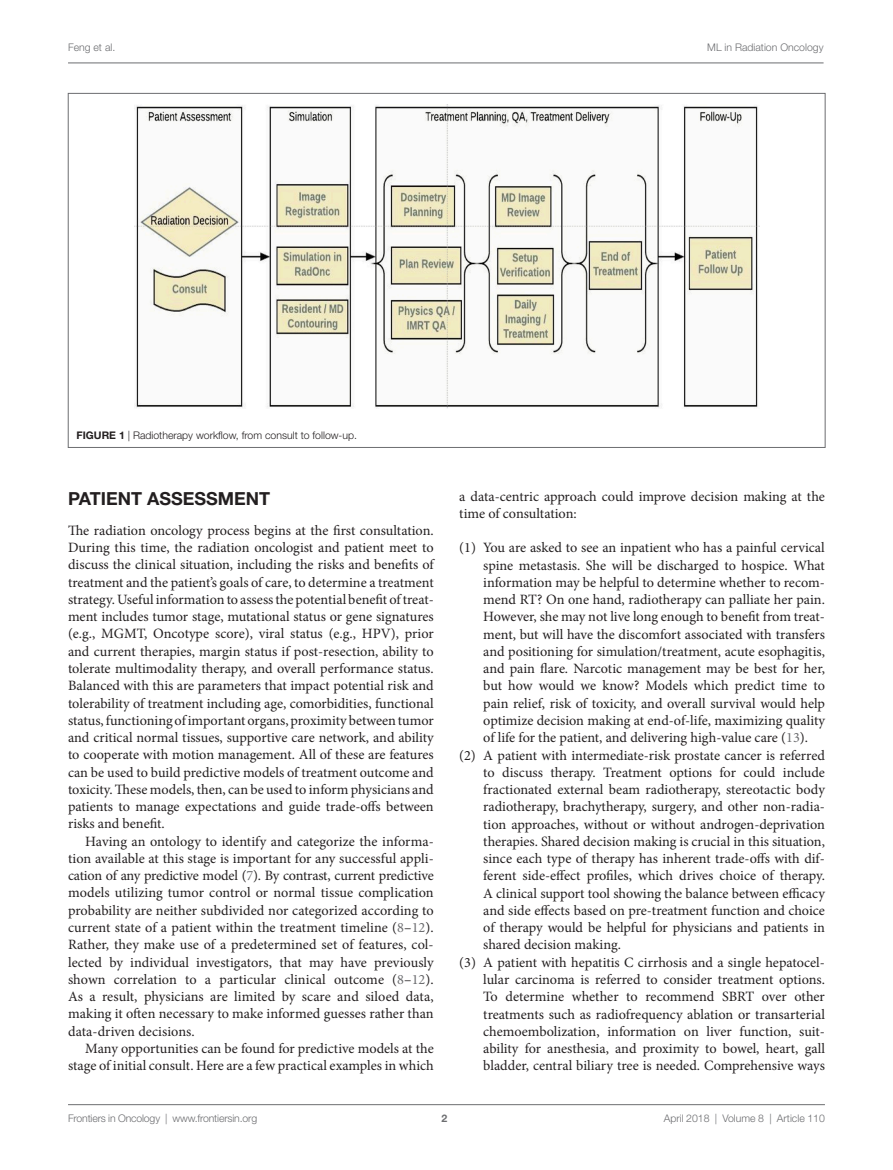
<style>
.page{position:relative;width:893px;height:1170px;background:#fff}
.page>*{position:absolute;margin:0;border:0;box-sizing:border-box;transform-origin:0 0}
.t1{font:700 18px "Helvetica Neue LT Std";color:#231f20}
.t2{font:14.25px/17.2px "Minion Pro";color:#231f20;text-align:justify}
.t3{font:300 10.5px "Helvetica Neue LT Std";color:#6c6d70}
.t4{font:300 10.5px "Helvetica Neue LT Std";color:#231f20}
.t5{font:700 10.5px "Helvetica Neue LT Std";color:#6c6d70}
.s1{font-weight:700}
.s2{color:#6c6d70}
</style>
<div class="page">
<img style="left:134px;top:105px;width:625px;height:304px">
<hr style="left:68px;top:63px;width:756px;height:1px;background:#6c6d70">
<hr style="left:68px;top:1104px;width:757px;height:1px;background:#6c6d70">
<p class="t3" style="left:68px;top:41px;width:49px">Feng et al.</p>
<p class="t3" style="left:707px;top:41px;width:118px">ML in Radiation Oncology</p>
<p class="t4" style="left:77px;top:429px;width:282px"><span class="s1">FIGURE 1</span> | Radiotherapy workflow, from consult to follow-up.</p>
<p class="t1" style="left:68px;top:487px;width:104px">PATIE NT ASSESS</p>
<p class="t1" style="left:218px;top:487px;width:53px">MENT</p>
<p class="t2" style="left:68px;top:521px;width:367px">The radiation oncology process begins at the first consultation.<br>During this time, the radiation oncologist and patient meet to discuss the clinical situation, including the risks and benefits of treatment and the patient’s goals of care, to determine a treatment strategy. Useful information to assess the potential benefit of treat&shy;ment includes tumor stage, mutational status or gene signatures (e.g., MGMT, Oncotype score), viral status (e.g., HPV), prior and current therapies, margin status if post-resection, ability to tolerate multimodality therapy, and overall performance status.<br>Balanced with this are parameters that impact potential risk and tolerability of treatment including age, comorbidities, functional status, functioning of important organs, proximity between tumor and critical normal tissues, supportive care network, and ability to cooperate with motion management. All of these are features can be used to build predictive models of treatment outcome and toxicity. These models, then, can be used to inform physicians and patients to manage expectations and guide trade-offs between risks and benefit.</p>
<p class="t2" style="left:68px;top:832px;width:367px;text-indent:17px">Having an ontology to identify and categorize the informa&shy;tion available at this stage is important for any successful appli&shy;cation of any predictive model (<span class="s2">7</span>). By contrast, current predictive models utilizing tumor control or normal tissue complication probability are neither subdivided nor categorized according to current state of a patient within the treatment timeline (<span class="s2">8</span>–<span class="s2">12</span>).<br>Rather, they make use of a predetermined set of features, col&shy;lected by individual investigators, that may have previously shown correlation to a particular clinical outcome (<span class="s2">8</span>–<span class="s2">12</span>).<br>As a result, physicians are limited by scare and siloed data, making it often necessary to make informed guesses rather than data-driven decisions.</p>
<p class="t2" style="left:68px;top:1039px;width:367px;text-align:right">Many opportunities can be found for predictive models at the stage of initial consult. Here are a few practical examples in which</p>
<p class="t2" style="left:459px;top:487px;width:367px">a data-centric approach could improve decision making at the time of consultation:</p>
<p class="t2" style="left:459px;top:539px;width:367px">(1) You are asked to see an inpatient who has a painful cervical</p>
<p class="t2" style="left:483px;top:556px;width:343px">spine metastasis. She will be discharged to hospice. What</p>
<p class="t2" style="left:483px;top:573px;width:343px">information may be helpful to determine whether to recom-</p>
<p class="t2" style="left:483px;top:591px;width:343px">mend RT? On one hand, radiotherapy can palliate her pain.</p>
<p class="t2" style="left:483px;top:608px;width:343px">However, she may not live long enough to benefit from treat-</p>
<p class="t2" style="left:483px;top:625px;width:343px">ment, but will have the discomfort associated with transfers</p>
<p class="t2" style="left:483px;top:642px;width:343px">and positioning for simulation/treatment, acute esophagitis,</p>
<p class="t2" style="left:483px;top:660px;width:343px">and pain flare. Narcotic management may be best for her,</p>
<p class="t2" style="left:483px;top:677px;width:343px">but how would we know? Models which predict time to</p>
<p class="t2" style="left:483px;top:694px;width:343px">pain relief, risk of toxicity, and overall survival would help</p>
<p class="t2" style="left:483px;top:711px;width:343px">optimize decision making at end-of-life, maximizing quality</p>
<p class="t2" style="left:483px;top:729px;width:326px">of life for the patient, and delivering high-value care (<span class="s2">13</span>).</p>
<p class="t2" style="left:459px;top:746px;width:367px">(2) A patient with intermediate-risk prostate cancer is referred</p>
<p class="t2" style="left:483px;top:763px;width:343px">to discuss therapy. Treatment options for could include</p>
<p class="t2" style="left:483px;top:780px;width:343px">fractionated external beam radiotherapy, stereotactic body</p>
<p class="t2" style="left:483px;top:798px;width:343px">radiotherapy, brachytherapy, surgery, and other non-radia-</p>
<p class="t2" style="left:483px;top:815px;width:343px">tion approaches, without or without androgen-deprivation</p>
<p class="t2" style="left:483px;top:832px;width:343px">therapies. Shared decision making is crucial in this situation,</p>
<p class="t2" style="left:483px;top:850px;width:343px">since each type of therapy has inherent trade-offs with dif-</p>
<p class="t2" style="left:483px;top:867px;width:343px">ferent side-effect profiles, which drives choice of therapy.</p>
<p class="t2" style="left:483px;top:884px;width:343px">A clinical support tool showing the balance between efficacy</p>
<p class="t2" style="left:483px;top:901px;width:343px">and side effects based on pre-treatment function and choice</p>
<p class="t2" style="left:483px;top:919px;width:343px">of therapy would be helpful for physicians and patients in</p>
<p class="t2" style="left:483px;top:936px;width:139px">shared decision making.</p>
<p class="t2" style="left:459px;top:953px;width:367px">(3) A patient with hepatitis C cirrhosis and a single hepatocel-</p>
<p class="t2" style="left:483px;top:970px;width:343px">lular carcinoma is referred to consider treatment options.</p>
<p class="t2" style="left:483px;top:988px;width:343px">To determine whether to recommend SBRT over other</p>
<p class="t2" style="left:483px;top:1005px;width:343px">treatments such as radiofrequency ablation or transarterial</p>
<p class="t2" style="left:483px;top:1022px;width:343px">chemoembolization, information on liver function, suit-</p>
<p class="t2" style="left:483px;top:1039px;width:343px">ability for anesthesia, and proximity to bowel, heart, gall</p>
<p class="t2" style="left:483px;top:1057px;width:343px">bladder, central biliary tree is needed. Comprehensive ways</p>
<p class="t3" style="left:68px;top:1111px;width:191px">Frontiers in Oncology | www.frontiersin.org</p>
<p class="t3" style="left:664px;top:1111px;width:163px">April 2018 | Volume 8 | Article 110</p>
<p class="t5" style="left:441px;top:1111px;width:7px">2</p>
</div>
